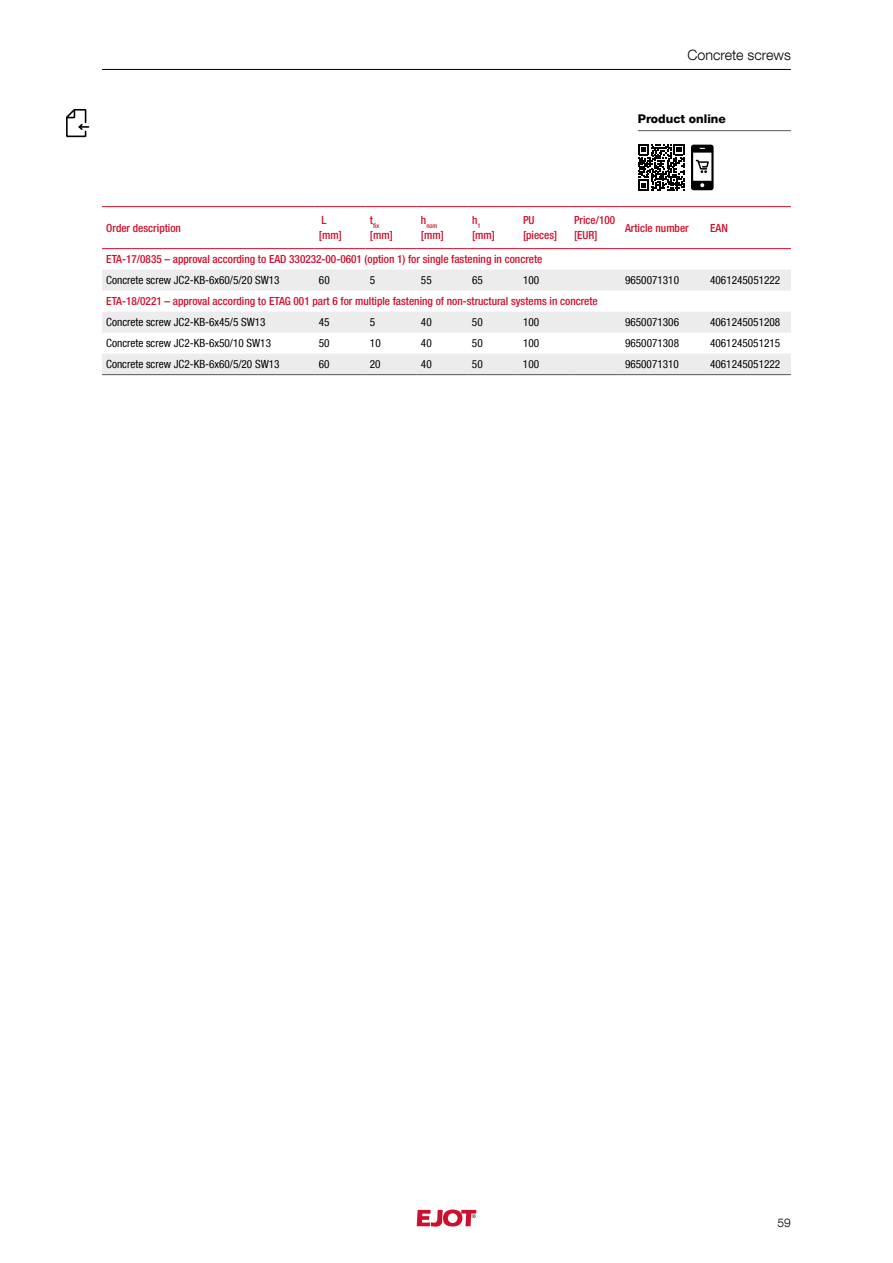
<style>
.page{position:relative;width:893px;height:1263px;background:#fff}
.page>*{position:absolute;margin:0;border:0;box-sizing:border-box;transform-origin:0 0}
.t1{font:300 14.25px "Helvetica Neue LT Com";color:#000}
.t2{font:800 12px "Helvetica Neue LT Com";color:#000}
.t3{font:300 12px "Helvetica Neue LT Com";color:#000}
.t4{font:condensed 11.25px "Helvetica Neue LT Com";color:#000}
.t5{font:500 condensed 11.25px/15px "Helvetica Neue LT Com";color:#cd102e}
.t6{font:500 condensed 6.6px "Helvetica Neue LT Com";color:#cd102e}
</style>
<div class="page">
<svg style="left:417px;top:1209px;width:59px;height:17px"></svg>
<hr style="left:102px;top:69px;width:689px;height:1px;background:#000">
<svg style="left:66px;top:109px;width:23px;height:29px"></svg>
<hr style="left:638px;top:130px;width:153px;height:1px;background:#555756">
<svg style="left:691px;top:145px;width:23px;height:45px"></svg>
<svg style="left:638px;top:144px;width:47px;height:47px"></svg>
<svg style="left:102px;top:270px;width:689px;height:104px;fill:#ececec"></svg>
<hr style="left:102px;top:206px;width:213px;height:1px;background:#cd102e">
<hr style="left:315px;top:206px;width:51px;height:1px;background:#cd102e">
<hr style="left:366px;top:206px;width:51px;height:1px;background:#cd102e">
<hr style="left:417px;top:206px;width:51px;height:1px;background:#cd102e">
<hr style="left:468px;top:206px;width:51px;height:1px;background:#cd102e">
<hr style="left:519px;top:206px;width:51px;height:1px;background:#cd102e">
<hr style="left:570px;top:206px;width:51px;height:1px;background:#cd102e">
<hr style="left:621px;top:206px;width:85px;height:1px;background:#cd102e">
<hr style="left:706px;top:206px;width:85px;height:1px;background:#cd102e">
<hr style="left:102px;top:248px;width:213px;height:1px;background:#cd102e">
<hr style="left:315px;top:248px;width:51px;height:1px;background:#cd102e">
<hr style="left:366px;top:248px;width:51px;height:1px;background:#cd102e">
<hr style="left:417px;top:248px;width:51px;height:1px;background:#cd102e">
<hr style="left:468px;top:248px;width:51px;height:1px;background:#cd102e">
<hr style="left:519px;top:248px;width:51px;height:1px;background:#cd102e">
<hr style="left:570px;top:248px;width:51px;height:1px;background:#cd102e">
<hr style="left:621px;top:248px;width:85px;height:1px;background:#cd102e">
<hr style="left:706px;top:248px;width:85px;height:1px;background:#cd102e">
<hr style="left:102px;top:374px;width:213px;height:1px;background:#555756">
<hr style="left:315px;top:374px;width:51px;height:1px;background:#555756">
<hr style="left:366px;top:374px;width:51px;height:1px;background:#555756">
<hr style="left:417px;top:374px;width:51px;height:1px;background:#555756">
<hr style="left:468px;top:374px;width:51px;height:1px;background:#555756">
<hr style="left:519px;top:374px;width:51px;height:1px;background:#555756">
<hr style="left:570px;top:374px;width:51px;height:1px;background:#555756">
<hr style="left:621px;top:374px;width:85px;height:1px;background:#555756">
<hr style="left:706px;top:374px;width:85px;height:1px;background:#555756">
<p class="t1" style="left:687px;top:46px;width:105px">Concrete screws</p>
<p class="t2" style="left:638px;top:112px;width:90px">Product online</p>
<p class="t5" style="left:472px;top:213px;width:24px">h<sub>1 </sub>[mm]</p>
<p class="t5" style="left:523px;top:213px;width:36px">PU [pieces]</p>
<p class="t5" style="left:574px;top:213px;width:42px">Price/100 [EUR]</p>
<p class="t5" style="left:625px;top:220px;width:65px">Article number</p>
<p class="t5" style="left:710px;top:220px;width:19px">EAN</p>
<p class="t5" style="left:106px;top:252px;width:438px">ETA-17/0835 – approval according to EAD 330232-00-0601 (option 1) for single fastening in concrete</p>
<p class="t4" style="left:106px;top:274px;width:175px">Concrete screw JC2-KB-6x60/5/20 SW13</p>
<p class="t4" style="left:319px;top:274px;width:12px">60</p>
<p class="t4" style="left:370px;top:274px;width:7px">5</p>
<p class="t4" style="left:421px;top:274px;width:12px">55</p>
<p class="t4" style="left:472px;top:274px;width:12px">65</p>
<p class="t4" style="left:523px;top:274px;width:18px">100</p>
<p class="t4" style="left:625px;top:274px;width:55px">9650071310</p>
<p class="t4" style="left:710px;top:274px;width:72px">4061245051222</p>
<p class="t5" style="left:106px;top:294px;width:493px">ETA-18/0221 – approval according to ETAG 001 part 6 for multiple fastening of non-structural systems in concrete</p>
<p class="t4" style="left:106px;top:316px;width:161px">Concrete screw JC2-KB-6x45/5 SW13</p>
<p class="t4" style="left:319px;top:316px;width:12px">45</p>
<p class="t4" style="left:370px;top:316px;width:7px">5</p>
<p class="t4" style="left:421px;top:316px;width:12px">40</p>
<p class="t4" style="left:472px;top:316px;width:12px">50</p>
<p class="t4" style="left:523px;top:316px;width:18px">100</p>
<p class="t4" style="left:625px;top:316px;width:55px">9650071306</p>
<p class="t4" style="left:710px;top:316px;width:72px">4061245051208</p>
<p class="t4" style="left:106px;top:337px;width:166px">Concrete screw JC2-KB-6x50/10 SW13</p>
<p class="t4" style="left:319px;top:337px;width:12px">50</p>
<p class="t4" style="left:370px;top:337px;width:12px">10</p>
<p class="t4" style="left:421px;top:337px;width:12px">40</p>
<p class="t4" style="left:472px;top:337px;width:12px">50</p>
<p class="t4" style="left:523px;top:337px;width:18px">100</p>
<p class="t4" style="left:625px;top:337px;width:55px">9650071308</p>
<p class="t4" style="left:710px;top:337px;width:72px">4061245051215</p>
<p class="t4" style="left:106px;top:357px;width:175px">Concrete screw JC2-KB-6x60/5/20 SW13</p>
<p class="t4" style="left:319px;top:357px;width:12px">60</p>
<p class="t4" style="left:370px;top:357px;width:12px">20</p>
<p class="t4" style="left:421px;top:357px;width:12px">40</p>
<p class="t4" style="left:472px;top:357px;width:12px">50</p>
<p class="t4" style="left:523px;top:357px;width:18px">100</p>
<p class="t4" style="left:625px;top:357px;width:55px">9650071310</p>
<p class="t4" style="left:710px;top:357px;width:72px">4061245051222</p>
<p class="t5" style="left:106px;top:220px;width:76px">Order description</p>
<p class="t5" style="left:319px;top:213px;width:24px">L [mm]</p>
<p class="t6" style="left:370px;top:222px;width:11px"><sup>t</sup>fix</p>
<p class="t6" style="left:421px;top:222px;width:18px"><sup>h</sup>nom</p>
<p class="t5" style="left:421px;top:228px;width:24px">[mm]</p>
<p class="t5" style="left:370px;top:228px;width:24px">[mm]</p>
<p class="t3" style="left:778px;top:1215px;width:15px">59</p>
</div>
